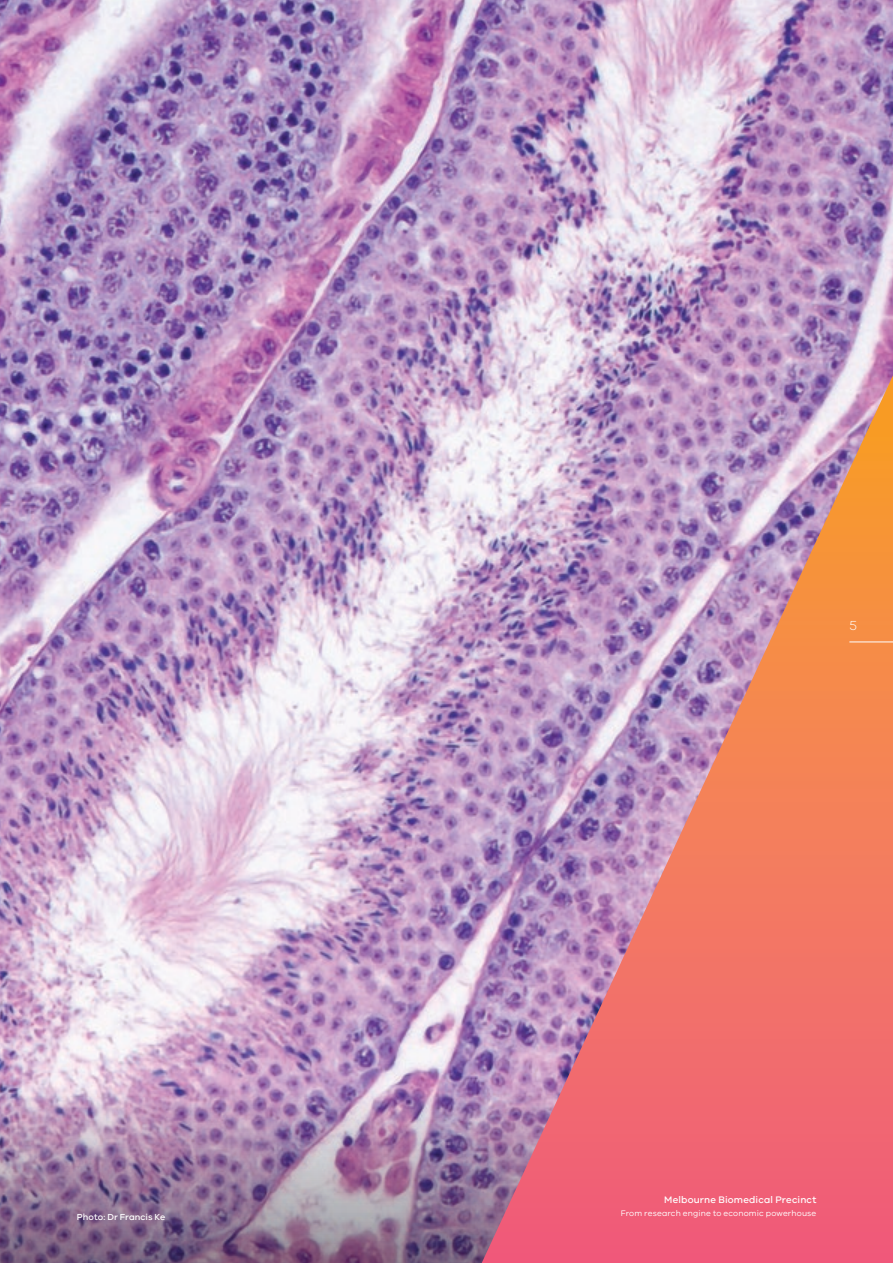
<style>
.page{position:relative;width:893px;height:1263px;background:#fff}
.page>*{position:absolute;margin:0;border:0;box-sizing:border-box;transform-origin:0 0}
.t1{font:300 13.5px "VIC";color:#fff}
.t2{font:500 9.75px "VIC";letter-spacing:.015em;color:#fff}
.t3{font:500 9px "VIC";letter-spacing:.005em;color:#fff}
.t4{font:8.25px "VIC";letter-spacing:.015em;color:#fff}
</style>
<div class="page">
<img style="left:0;top:0;width:893px;height:1026px">
<img style="left:0;top:1026px;width:482px;height:237px">
<svg style="left:482px;top:375px;width:411px;height:888px;background:#d58593"></svg>
<hr style="left:849px;top:642px;width:44px;height:1px;background:#fff">
<p class="t3" style="left:77px;top:1212px;width:90px">Photo: Dr Francis Ke</p>
<h1 class="t1" style="left:849px;top:617px;width:9px">5</h1>
<p class="t2" style="left:664px;top:1194px;width:154px">Melbourne Biomedical Precinct</p>
<p class="t4" style="left:621px;top:1208px;width:197px">From research engine to economic powerhouse</p>
</div>
